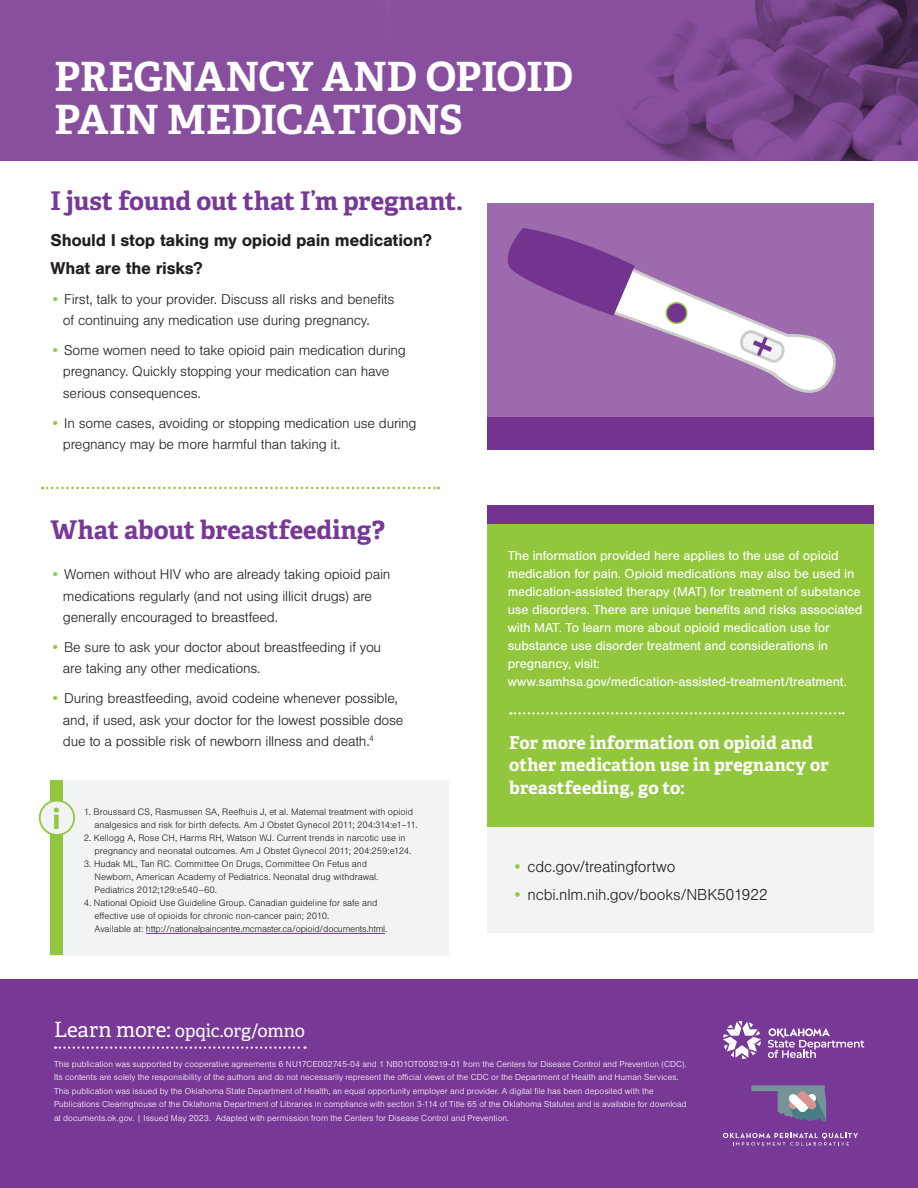
<style>
.page{position:relative;width:918px;height:1188px;background:#fff}
.page>*{position:absolute;margin:0;border:0;box-sizing:border-box;transform-origin:0 0}
.t1{font:700 40.35px "Adelle";letter-spacing:-.01em;color:#fff}
.t2{font:700 29.1px "Azo Sans";color:#92c73d}
.t3{font:700 25.65px "Adelle";color:#773896}
.t4{font:18px "Adelle";letter-spacing:-.015em;color:#fff}
.t5{font:700 17.85px/27.6px "Nimbus San";letter-spacing:-.02em;color:#231f20}
.t6{font:700 17.7px/22.5px "Adelle";letter-spacing:.005em;color:#fff}
.t7{font:300 16.5px "Nimbus San";letter-spacing:-.01em;color:#231f20}
.t8{font:300 14.7px/21.6px "Nimbus San";letter-spacing:-.015em;color:#231f20}
.t9{font:13.5px/18px "Nimbus San";letter-spacing:-.005em;color:#fff}
.t10{font:300 9.75px/12.9px "Nimbus San";color:#231f20}
.t11{font:300 9.75px "Nimbus San";letter-spacing:-.02em;color:#231f20}
.t12{font:300 9px/13.5px "Nimbus San";letter-spacing:.005em;color:#fff}
.s1{color:#92c73d}
.s2{font-size:21px}
</style>
<div class="page">
<div style="left:0;top:980px;width:918px;height:208px;background:#773896"></div>
<svg style="left:0;top:0;width:918px;height:161px;background:#824b98"></svg>
<div style="left:50px;top:780px;width:399px;height:175px;background:#f2f3f4"></div>
<div style="left:50px;top:780px;width:13px;height:175px;background:#92c73d"></div>
<div style="left:39px;top:800px;width:36px;height:36px;border:2px solid #92c73d;border-radius:50%"></div>
<div style="left:41px;top:802px;width:32px;height:32px;background:#f2f3f4;border-radius:50%"></div>
<hr style="left:146px;top:933px;width:239px;height:1px;background:#773896">
<svg style="left:55px;top:1046px;width:251px;height:3px"></svg>
<div style="left:488px;top:735px;width:386px;height:198px;background:#f2f3f4"></div>
<div style="left:488px;top:524px;width:386px;height:303px;background:#92c73d"></div>
<div style="left:488px;top:203px;width:386px;height:227px;background:#9d6aad"></div>
<svg style="left:507px;top:228px;width:329px;height:165px"></svg>
<div style="left:488px;top:417px;width:386px;height:33px;background:#72348f"></div>
<div style="left:666px;top:303px;width:21px;height:20px;background:#72348f;border-radius:50%"></div>
<div style="left:666px;top:302px;width:22px;height:22px;border:2px solid #92c73d;border-radius:50%"></div>
<svg style="left:510px;top:712px;width:334px;height:3px"></svg>
<div style="left:488px;top:506px;width:386px;height:18px;background:#72348f"></div>
<svg style="left:751px;top:1085px;width:75px;height:37px"></svg>
<svg style="left:723px;top:1133px;width:135px;height:13px"></svg>
<svg style="left:42px;top:487px;width:397px;height:2px"></svg>
<svg style="left:723px;top:1021px;width:38px;height:38px"></svg>
<svg style="left:768px;top:1028px;width:96px;height:30px"></svg>
<p class="t1" style="left:54px;top:51px;width:520px">PREGNANCY AND OPIOID</p>
<p class="t1" style="left:54px;top:94px;width:410px">PAIN MEDICATIONS</p>
<p class="t3" style="left:51px;top:185px;width:414px">I just found out that I’m pregnant.</p>
<p class="t5" style="left:51px;top:227px;width:383px">Should I stop taking my opioid pain medication?<br>What are the risks?</p>
<p class="t8" style="left:63px;top:288px;width:333px;text-indent:-12px"><span class="s1">•</span> First, talk to your provider. Discuss all risks and benefits of continuing any medication use during pregnancy.</p>
<p class="t8" style="left:63px;top:340px;width:344px;text-indent:-12px"><span class="s1">•</span> Some women need to take opioid pain medication during pregnancy. Quickly stopping your medication can have serious consequences.</p>
<p class="t8" style="left:63px;top:413px;width:355px;text-indent:-12px"><span class="s1">•</span> In some cases, avoiding or stopping medication use during pregnancy may be more harmful than taking it.</p>
<p class="t3" style="left:51px;top:513px;width:336px">What about breastfeeding?</p>
<p class="t8" style="left:63px;top:564px;width:329px;text-indent:-12px"><span class="s1">•</span> Women without HIV who are already taking opioid pain medications regularly (and not using illicit drugs) are generally encouraged to breastfeed.</p>
<p class="t8" style="left:63px;top:637px;width:320px;text-indent:-12px"><span class="s1">•</span> Be sure to ask your doctor about breastfeeding if you are taking any other medications.</p>
<p class="t8" style="left:63px;top:688px;width:342px;text-indent:-12px"><span class="s1">•</span> During breastfeeding, avoid codeine whenever possible, and, if used, ask your doctor for the lowest possible dose due to a possible risk of newborn illness and death.<sup>4</sup></p>
<p class="t2" style="left:53px;top:799px;width:10px">i</p>
<p class="t10" style="left:84px;top:806px;width:331px">1. Broussard CS, Rasmussen SA, Reefhuis J, et al. Maternal treatment with opioid</p>
<p class="t10" style="left:95px;top:819px;width:325px">analgesics and risk for birth defects. Am J Obstet Gynecol 2011; 204:314:e1–11.</p>
<p class="t10" style="left:95px;top:832px;width:318px;text-indent:-11px">2. Kellogg A, Rose CH, Harms RH, Watson WJ. Current trends in narcotic use in pregnancy and neonatal outcomes. Am J Obstet Gynecol 2011; 204:259:e124.</p>
<p class="t10" style="left:95px;top:858px;width:285px;text-indent:-11px">3. Hudak ML, Tan RC. Committee On Drugs, Committee On Fetus and<br>Newborn, American Academy of Pediatrics. Neonatal drug withdrawal.<br>Pediatrics 2012;129:e540–60.</p>
<p class="t10" style="left:84px;top:897px;width:295px">4. National Opioid Use Guideline Group. Canadian guideline for safe and</p>
<p class="t10" style="left:95px;top:909px;width:236px">effective use of opioids for chronic non-cancer pain; 2010.</p>
<p class="t11" style="left:95px;top:924px;width:294px">Available at: http://nationalpaincentre.mcmaster.ca/opioid/documents.html.</p>
<p class="t9" style="left:508px;top:547px;width:356px">The information provided here applies to the use of opioid medication for pain. Opioid medications may also be used in medication-assisted therapy (MAT) for treatment of substance use disorders. There are unique benefits and risks associated with MAT. To learn more about opioid medication use for substance use disorder treatment and considerations in pregnancy, visit: www.samhsa.gov/medication-assisted-treatment/treatment.</p>
<p class="t6" style="left:509px;top:731px;width:321px">For more information on opioid and other medication use in pregnancy or breastfeeding, go to:</p>
<p class="t7" style="left:512px;top:857px;width:165px"><span class="s1">•</span> cdc.gov/treatingfortwo</p>
<p class="t7" style="left:512px;top:886px;width:257px"><span class="s1">•</span> ncbi.nlm.nih.gov/books/NBK501922</p>
<p class="t4" style="left:54px;top:1020px;width:253px"><span class="s2">Learn more:</span> opqic.org/omno</p>
<p class="t12" style="left:54px;top:1057px;width:634px">This publication was supported by cooperative agreements 6 NU17CE002745-04 and 1 NB01OT009219-01 from the Centers for Disease Control and Prevention (CDC).<br>Its contents are solely the responsibility of the authors and do not necessarily represent the official views of the CDC or the Department of Health and Human Services.<br>This publication was issued by the Oklahoma State Department of Health, an equal opportunity employer and provider. A digital file has been deposited with the Publications Clearinghouse of the Oklahoma Department of Libraries in compliance with section 3-114 of Title 65 of the Oklahoma Statutes and is available for download at documents.ok.gov. | Issued May 2023. Adapted with permission from the Centers for Disease Control and Prevention.</p>
</div>
